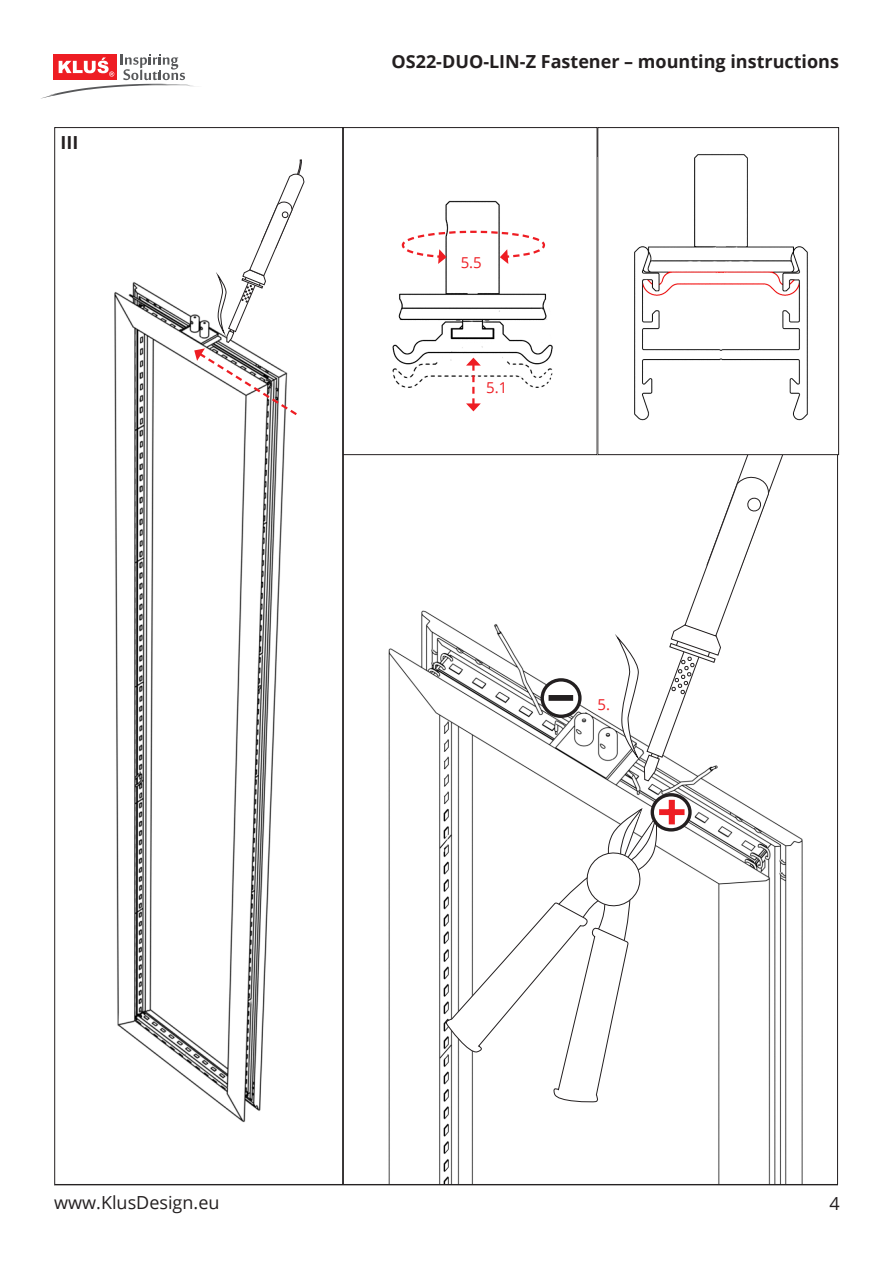
<style>
.page{position:relative;width:893px;height:1263px;background:#fff}
.page>*{position:absolute;margin:0;border:0;box-sizing:border-box;transform-origin:0 0}
.t1{font:46.5px "Open Sans";color:#231f20;scale:1.04 1}
.t2{font:44.85px "Open Sans";color:#ee1d23;scale:1.07 1}
.t3{font:700 18px "Open Sans";color:#231f20}
.t4{font:18px "Open Sans";color:#231f20}
.t5{font:15px "Open Sans";color:#ee1d23}
</style>
<div class="page">
<svg style="left:41px;top:54px;width:154px;height:45px"></svg>
<img style="left:114px;top:282px;width:172px;height:841px">
<img style="left:345px;top:455px;width:491px;height:728px">
<svg style="left:617px;top:455px;width:175px;height:327px"></svg>
<svg style="left:445px;top:808px;width:214px;height:295px"></svg>
<img style="left:634px;top:154px;width:174px;height:267px">
<div style="left:597px;top:127px;width:242px;height:328px;border:1px solid #231f20"></div>
<img style="left:392px;top:200px;width:161px;height:212px">
<div style="left:343px;top:127px;width:254px;height:328px;border:1px solid #231f20"></div>
<div style="left:597px;top:698px;width:15px;height:14px;background:#fff"></div>
<svg style="left:194px;top:159px;width:111px;height:258px"></svg>
<div style="left:652px;top:795px;width:38px;height:35px;background:#fff;border-radius:50%"></div>
<div style="left:651px;top:793px;width:41px;height:38px;border:3px solid #231f20;border-radius:50%"></div>
<div style="left:542px;top:680px;width:38px;height:36px;background:#fff;border-radius:50%"></div>
<div style="left:540px;top:678px;width:42px;height:40px;border:3px solid #231f20;border-radius:50%"></div>
<svg style="left:466px;top:358px;width:15px;height:53px"></svg>
<svg style="left:401px;top:230px;width:145px;height:34px"></svg>
<div style="left:461px;top:256px;width:25px;height:16px;background:#fff"></div>
<div style="left:486px;top:382px;width:26px;height:15px;background:#fff"></div>
<p class="t3" style="left:61px;top:130px;width:19px">III</p>
<p class="t3" style="left:391px;top:49px;width:449px">OS22-DUO-LIN-Z Fastener – mounting instructions</p>
<p class="t5" style="left:461px;top:252px;width:23px">5.5</p>
<p class="t5" style="left:486px;top:377px;width:23px">5.1</p>
<h1 class="t1" style="left:550px;top:643px;width:22px">_</h1>
<p class="t5" style="left:597px;top:694px;width:14px">5.</p>
<h2 class="t2" style="left:658px;top:781px;width:27px">+</h2>
<p class="t4" style="left:54px;top:1190px;width:167px">www.KlusDesign.eu</p>
<p class="t4" style="left:829px;top:1191px;width:12px">4</p>
</div>
